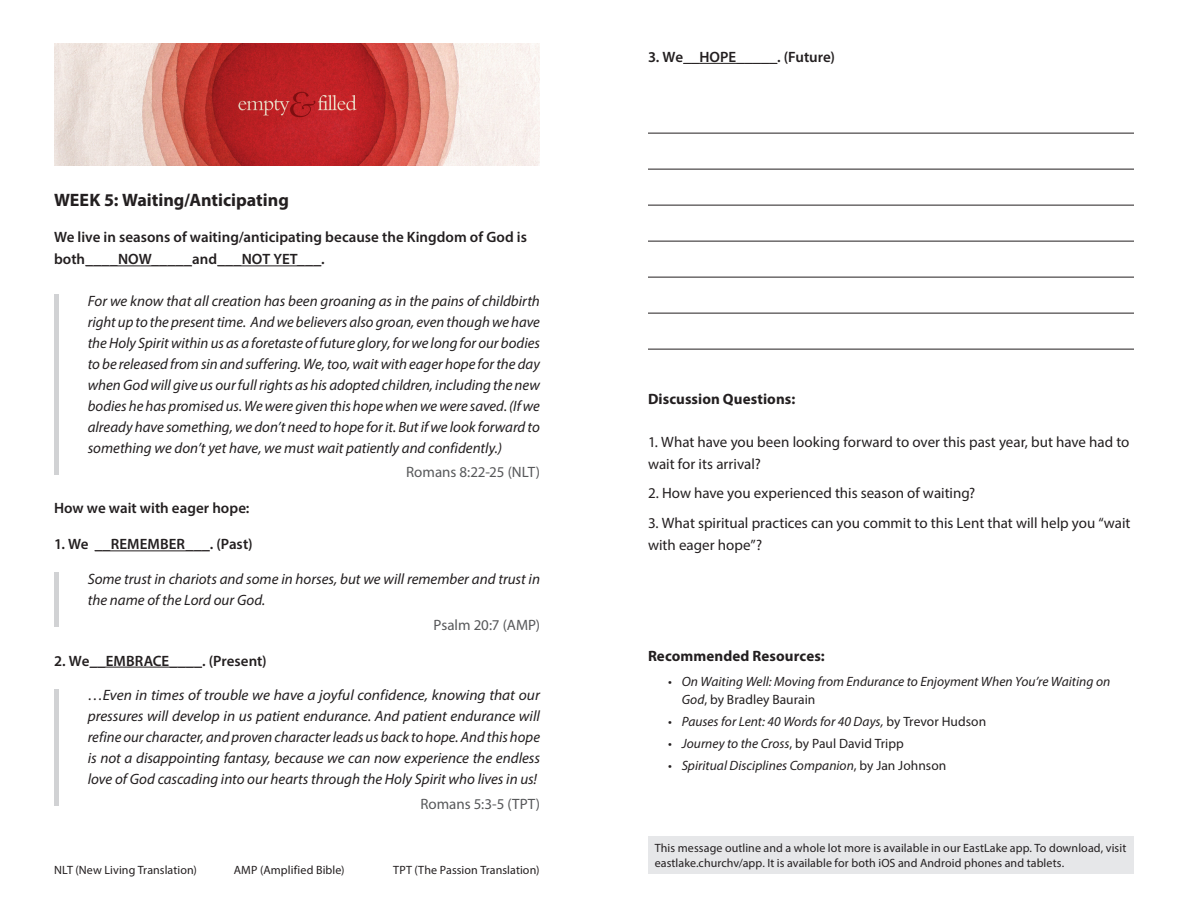
<style>
.page{position:relative;width:1188px;height:918px;background:#fff}
.page>*{position:absolute;margin:0;border:0;box-sizing:border-box;transform-origin:0 0}
.Sub_Heading{font:700 18px "Myriad Pro";color:#231f20}
.Verse{font:italic 15px/21px "Myriad Pro";color:#231f20;text-align:justify}
.t1{font:15px/22.5px "Myriad Pro";color:#231f20}
.t2{font:600 15px/22.5px "Myriad Pro";color:#231f20}
.Reference{font:15px "Myriad Pro";color:#57585a}
.Resouces_Heading{font:700 15px "Myriad Pro";letter-spacing:.005em;color:#231f20}
.t3{font:italic 13.5px/18px "Myriad Pro";color:#231f20}
.t4{font:13.5px "Myriad Pro";color:#231f20}
.Translattions{font:12px/15px "Myriad Pro";letter-spacing:.005em;color:#231f20}
.s1{font-style:normal}
.s2{font-style:italic}
</style>
<div class="page">
<hr style="left:86px;top:265px;width:106px;height:1px;background:#231f20">
<hr style="left:217px;top:265px;width:104px;height:1px;background:#231f20">
<hr style="left:54px;top:294px;width:4px;height:176px;background:#d1d2d4">
<svg style="left:54px;top:470px;width:4px;height:4px"></svg>
<hr style="left:95px;top:550px;width:115px;height:1px;background:#231f20">
<hr style="left:54px;top:573px;width:4px;height:49px;background:#d1d2d4">
<svg style="left:54px;top:622px;width:4px;height:5px"></svg>
<hr style="left:90px;top:667px;width:112px;height:1px;background:#231f20">
<hr style="left:54px;top:689px;width:4px;height:112px;background:#d1d2d4">
<svg style="left:54px;top:801px;width:4px;height:5px"></svg>
<hr style="left:683px;top:63px;width:94px;height:1px;background:#231f20">
<hr style="left:648px;top:133px;width:486px;height:1px;background:#231f20">
<hr style="left:648px;top:169px;width:486px;height:1px;background:#231f20">
<hr style="left:648px;top:205px;width:486px;height:1px;background:#231f20">
<hr style="left:648px;top:241px;width:486px;height:1px;background:#231f20">
<hr style="left:648px;top:277px;width:486px;height:1px;background:#231f20">
<hr style="left:648px;top:313px;width:486px;height:1px;background:#231f20">
<hr style="left:648px;top:349px;width:486px;height:1px;background:#231f20">
<img style="left:54px;top:44px;width:486px;height:121px">
<div style="left:648px;top:837px;width:486px;height:37px;background:#e6e7e9"></div>
<p class="Sub_Heading" style="left:54px;top:188px;width:236px">WEEK 5: Waiting/Anticipating</p>
<p class="t2" style="left:54px;top:225px;width:475px">We live in seasons of waiting/anticipating because the Kingdom of God is both____NOW_____and___NOT YET___.</p>
<p class="Verse" style="left:88px;top:290px;width:454px">For we know that all creation has been groaning as in the pains of childbirth right up to the present time. And we believers also groan, even though we have the Holy Spirit within us as a foretaste of future glory, for we long for our bodies to be released from sin and suffering. We, too, wait with eager hope for the day when God will give us our full rights as his adopted children, including the new bodies he has promised us. We were given this hope when we were saved. (If we already have something, we don’t need to hope for it. But if we look forward to something we don’t yet have, we must wait patiently and confidently.)</p>
<p class="Reference" style="left:406px;top:463px;width:135px">Romans 8:22-25 (NLT)</p>
<p class="t2" style="left:54px;top:497px;width:197px">How we wait with eager hope:</p>
<p class="t2" style="left:54px;top:533px;width:200px">1. We __REMEMBER___. (Past)</p>
<p class="Verse" style="left:88px;top:568px;width:454px">Some trust in chariots and some in horses, but we will remember and trust in the name of the Lord our God.</p>
<p class="Reference" style="left:434px;top:615px;width:108px">Psalm 20:7 (AMP)</p>
<p class="t2" style="left:54px;top:649px;width:214px">2. We__EMBRACE____. (Present)</p>
<p class="Verse" style="left:88px;top:684px;width:454px">…Even in times of trouble we have a joyful confidence, knowing that our pressures will develop in us patient endurance. And patient endurance will refine our character, and proven character leads us back to hope. And this hope is not a disappointing fantasy, because we can now experience the endless love of God cascading into our hearts through the Holy Spirit who lives in us!</p>
<p class="Reference" style="left:420px;top:795px;width:121px">Romans 5:3-5 (TPT)</p>
<p class="Translattions" style="left:54px;top:862px;width:144px">NLT (New Living Translation)</p>
<p class="Translattions" style="left:234px;top:862px;width:112px">AMP (Amplified Bible)</p>
<p class="Translattions" style="left:393px;top:862px;width:148px">TPT (The Passion Translation)</p>
<p class="t2" style="left:648px;top:45px;width:189px">3. We__HOPE_____. (Future)</p>
<p class="Resouces_Heading" style="left:648px;top:389px;width:149px">Discussion Questions:</p>
<p class="t1" style="left:648px;top:430px;width:483px">1. What have you been looking forward to over this past year, but have had to wait for its arrival?</p>
<p class="t1" style="left:648px;top:482px;width:329px">2. How have you experienced this season of waiting?</p>
<p class="t1" style="left:648px;top:511px;width:484px">3. What spiritual practices can you commit to this Lent that will help you “wait with eager hope”?</p>
<p class="Resouces_Heading" style="left:648px;top:646px;width:178px">Recommended Resources:</p>
<p class="t3" style="left:682px;top:672px;width:430px;text-indent:-14px"><span class="s1">•</span> On Waiting Well: Moving from Endurance to Enjoyment When You’re Waiting on<br>God<span class="s1">, by Bradley Baurain</span></p>
<p class="t3" style="left:668px;top:712px;width:319px"><span class="s1">•</span> Pauses for Lent: 40 Words for 40 Days, <span class="s1">by Trevor Hudson</span></p>
<p class="t4" style="left:668px;top:735px;width:237px">• <span class="s2">Journey to the Cross</span>, by Paul David Tripp</p>
<p class="t3" style="left:668px;top:756px;width:280px"><span class="s1">•</span> Spiritual Disciplines Companion<span class="s1">, by Jan Johnson</span></p>
<p class="Translattions" style="left:655px;top:841px;width:473px">This message outline and a whole lot more is available in our EastLake app. To download, visit eastlake.churchv/app. It is available for both iOS and Android phones and tablets.</p>
</div>
